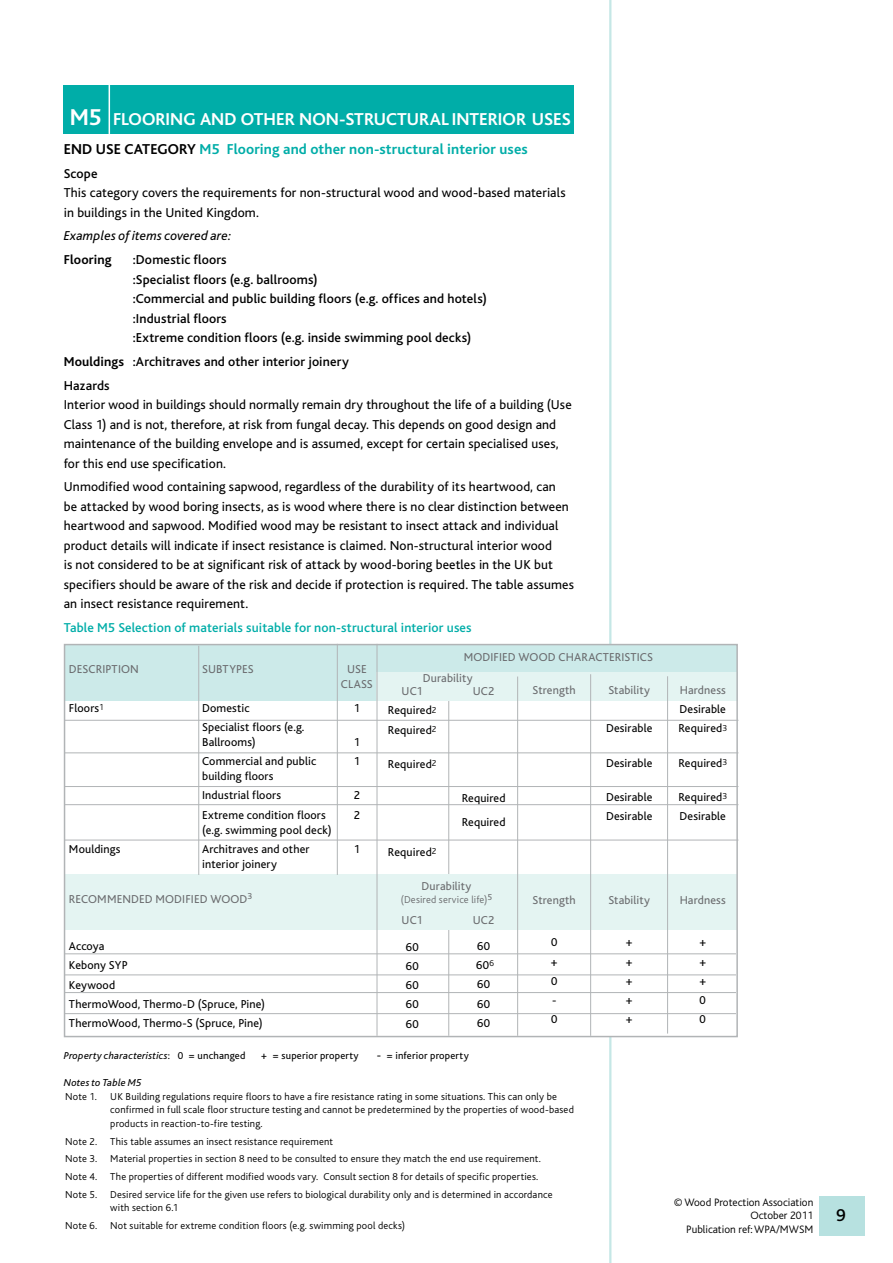
<style>
.page{position:relative;width:893px;height:1263px;background:#fff}
.page>*{position:absolute;margin:0;border:0;box-sizing:border-box;transform-origin:0 0}
.t1{font:700 18px "Bliss";color:#fff}
.t2{font:500 18px "Bliss";color:#000}
.t3{font:700 15px "Bliss";letter-spacing:.01em;color:#00ada8}
.t4{font:13.5px/19.5px "Bliss";letter-spacing:.01em;color:#000}
.t5{font:500 13.5px/19.5px "Bliss";letter-spacing:.01em;color:#000}
.t6{font:500 13.5px "Bliss";letter-spacing:.01em;color:#00ada8}
.t7{font:italic 13.5px "Bliss";letter-spacing:.015em;color:#000}
.t8{font:700 13.5px "Bliss";letter-spacing:.005em;color:#000}
.t9{font:12px/19.2px "Bliss";letter-spacing:.015em;color:#000}
.t10{font:12px/15px "Bliss";letter-spacing:.015em;color:#6b6c6f;text-align:center}
.t11{font:300 11.25px/13.5px "Bliss";color:#000;text-align:right}
.t12{font:300 10.5px/17.7px "Bliss";letter-spacing:.015em;color:#000}
.t13{font:italic 10.5px "Bliss";letter-spacing:.02em;color:#000}
.t14{font:10.5px "Bliss";letter-spacing:.02em;color:#000}
.t15{font:300 10.5px "Bliss";letter-spacing:.015em;color:#6b6c6f}
.s1{font-size:24px}
.s2{color:#000}
.s3{font-weight:700}
.s4{font-weight:300;font-size:9px}
.s5{color:#6b6c6f}
.s6{font-style:normal}
.s7{font-size:12px}
</style>
<div class="page">
<div style="left:819px;top:1196px;width:46px;height:40px;background:#b7e1e0"></div>
<hr style="left:609px;top:0;width:2px;height:1263px;background:#c5e7e6">
<div style="left:64px;top:645px;width:672px;height:392px;background:#fff"></div>
<hr style="left:448px;top:698px;width:1px;height:338px;background:#b1b4b6">
<div style="left:64px;top:645px;width:672px;height:55px;background:#cceae9"></div>
<div style="left:65px;top:875px;width:671px;height:55px;background:#e4f4f2"></div>
<div style="left:376px;top:673px;width:362px;height:28px;background:#e4f4f2"></div>
<hr style="left:198px;top:646px;width:1px;height:229px;background:#b1b4b6">
<hr style="left:337px;top:644px;width:1px;height:231px;background:#b1b4b6">
<hr style="left:65px;top:720px;width:673px;height:1px;background:#b1b4b6">
<hr style="left:65px;top:752px;width:673px;height:1px;background:#b1b4b6">
<hr style="left:65px;top:786px;width:673px;height:1px;background:#b1b4b6">
<hr style="left:65px;top:840px;width:673px;height:1px;background:#b1b4b6">
<hr style="left:65px;top:804px;width:673px;height:1px;background:#b1b4b6">
<hr style="left:377px;top:644px;width:1px;height:392px;background:#b1b4b6">
<hr style="left:517px;top:676px;width:1px;height:360px;background:#b1b4b6">
<hr style="left:590px;top:674px;width:1px;height:362px;background:#b1b4b6">
<hr style="left:667px;top:676px;width:1px;height:357px;background:#b1b4b6">
<div style="left:64px;top:85px;width:510px;height:49px;background:#00ada8"></div>
<hr style="left:65px;top:953px;width:671px;height:1px;background:#b1b4b6">
<hr style="left:65px;top:974px;width:671px;height:1px;background:#b1b4b6">
<hr style="left:65px;top:992px;width:671px;height:1px;background:#b1b4b6">
<hr style="left:65px;top:1013px;width:671px;height:1px;background:#b1b4b6">
<div style="left:64px;top:644px;width:674px;height:393px;border:2px solid #b1b4b6"></div>
<hr style="left:109px;top:85px;width:1px;height:49px;background:#fff">
<h1 class="t1" style="left:70px;top:110px;width:502px"><span class="s1">M5</span> FLOORING AND OTHER NON-STRUCTURAL INTERIOR USES</h1>
<p class="t3" style="left:64px;top:141px;width:466px"><span class="s2">END USE CATEGORY</span> M5 Flooring and other non-structural interior uses</p>
<p class="t5" style="left:64px;top:164px;width:35px">Scope</p>
<p class="t4" style="left:64px;top:183px;width:503px">This category covers the requirements for non-structural wood and wood-based materials in buildings in the United Kingdom.</p>
<p class="t7" style="left:64px;top:229px;width:169px">Examples of items covered are:</p>
<p class="t8" style="left:64px;top:253px;width:49px">Flooring</p>
<p class="t5" style="left:133px;top:250px;width:356px">:Domestic floors<br>:Specialist floors (e.g. ballrooms)<br>:Commercial and public building floors (e.g. offices and hotels) :Industrial floors<br>:Extreme condition floors (e.g. inside swimming pool decks)</p>
<p class="t5" style="left:64px;top:350px;width:287px;line-height:23.7px"><span class="s3">Mouldings</span> :Architraves and other interior joinery<br>Hazards</p>
<p class="t4" style="left:64px;top:395px;width:509px">Interior wood in buildings should normally remain dry throughout the life of a building (Use Class 1) and is not, therefore, at risk from fungal decay. This depends on good design and maintenance of the building envelope and is assumed, except for certain specialised uses, for this end use specification.</p>
<p class="t4" style="left:64px;top:477px;width:512px">Unmodified wood containing sapwood, regardless of the durability of its heartwood, can<br>be attacked by wood boring insects, as is wood where there is no clear distinction between heartwood and sapwood. Modified wood may be resistant to insect attack and individual product details will indicate if insect resistance is claimed. Non-structural interior wood<br>is not considered to be at significant risk of attack by wood-boring beetles in the UK but specifiers should be aware of the risk and decide if protection is required. The table assumes an insect resistance requirement.</p>
<p class="t6" style="left:64px;top:621px;width:409px">Table M5 Selection of materials suitable for non-structural interior uses</p>
<p class="t10" style="left:69px;top:662px;width:71px">DESCRIPTION</p>
<p class="t9" style="left:69px;top:698px;width:36px">Floors<span class="s4">1</span></p>
<p class="t9" style="left:69px;top:839px;width:53px">Mouldings</p>
<p class="t10" style="left:202px;top:662px;width:53px">SUBTYPES</p>
<p class="t9" style="left:202px;top:698px;width:104px">Domestic<br>Specialist floors (e.g.</p>
<p class="t9" style="left:202px;top:732px;width:116px">Ballrooms)<br>Commercial and public</p>
<p class="t9" style="left:202px;top:767px;width:125px">building floors<br>Industrial floors<br>Extreme condition floors</p>
<p class="t9" style="left:202px;top:820px;width:131px">(e.g. swimming pool deck)<br>Architraves and other</p>
<p class="t9" style="left:202px;top:854px;width:76px">interior joinery</p>
<p class="t10" style="left:69px;top:892px;width:185px">RECOMMENDED MODIFIED WOOD<sup>3</sup></p>
<p class="t9" style="left:69px;top:937px;width:198px">Accoya<br>Kebony SYP<br>Keywood<br>ThermoWood, Thermo-D (Spruce, Pine)<br>ThermoWood, Thermo-S (Spruce, Pine)</p>
<p class="t10" style="left:341px;top:662px;width:33px">USE<br>CLASS</p>
<p class="t9" style="left:354px;top:698px;width:8px">1</p>
<p class="t9" style="left:354px;top:732px;width:8px">1<br>1</p>
<p class="t9" style="left:354px;top:786px;width:8px">2<br>2</p>
<p class="t9" style="left:354px;top:839px;width:8px">1</p>
<p class="t10" style="left:464px;top:650px;width:191px">MODIFIED WOOD CHARACTERISTICS</p>
<p class="t10" style="left:423px;top:671px;width:51px">Durability</p>
<p class="t9" style="left:388px;top:682px;width:50px;text-align:center"><span class="s5">UC1<br></span>Required<span class="s4">2<br></span>Required<span class="s4">2</span></p>
<p class="t9" style="left:388px;top:755px;width:50px">Required<span class="s4">2</span></p>
<p class="t9" style="left:388px;top:842px;width:50px">Required<span class="s4">2</span></p>
<p class="t10" style="left:473px;top:684px;width:23px">UC2</p>
<p class="t9" style="left:462px;top:787px;width:45px;line-height:23.7px">Required<br>Required</p>
<p class="t10" style="left:422px;top:879px;width:51px">Durability</p>
<p class="t15" style="left:401px;top:894px;width:93px">(Desired service life)<sup>5</sup></p>
<p class="t10" style="left:402px;top:913px;width:23px">UC1</p>
<p class="t9" style="left:406px;top:937px;width:14px;text-align:justify">60<br>60<br>60<br>60<br>60</p>
<p class="t10" style="left:473px;top:912px;width:23px">UC2</p>
<p class="t9" style="left:476px;top:936px;width:20px">60<br>60<sup>6<br></sup>60<br>60<br>60</p>
<p class="t10" style="left:533px;top:683px;width:45px">Strength</p>
<p class="t10" style="left:533px;top:892px;width:45px">Strength</p>
<p class="t9" style="left:550px;top:933px;width:9px">0 +<br>0 -<br>0</p>
<p class="t10" style="left:608px;top:683px;width:43px">Stability</p>
<p class="t9" style="left:606px;top:719px;width:48px">Desirable</p>
<p class="t9" style="left:606px;top:753px;width:48px">Desirable</p>
<p class="t9" style="left:606px;top:788px;width:48px">Desirable<br>Desirable</p>
<p class="t10" style="left:608px;top:892px;width:43px">Stability</p>
<p class="t9" style="left:626px;top:933px;width:9px;text-align:justify">+ + + + +</p>
<p class="t13" style="left:64px;top:1050px;width:183px">Property characteristics<span class="s6">: 0 = unchanged</span></p>
<p class="t14" style="left:261px;top:1050px;width:99px">+ = superior property</p>
<p class="t14" style="left:377px;top:1050px;width:93px"><span class="s7">-</span> = inferior property</p>
<p class="t13" style="left:64px;top:1077px;width:79px">Notes to Table M5</p>
<p class="t12" style="left:65px;top:1088px;width:33px">Note 1.</p>
<p class="t12" style="left:110px;top:1090px;width:465px;line-height:13.5px">UK Building regulations require floors to have a fire resistance rating in some situations. This can only be confirmed in full scale floor structure testing and cannot be predetermined by the properties of wood-based products in reaction-to-fire testing.</p>
<p class="t12" style="left:65px;top:1132px;width:489px">Note 2. This table assumes an insect resistance requirement<br>Note 3. Material properties in section 8 need to be consulted to ensure they match the end use requirement.<br>Note 4. The properties of different modified woods vary. Consult section 8 for details of specific properties.<br>Note 5. Desired service life for the given use refers to biological durability only and is determined in accordance</p>
<p class="t12" style="left:65px;top:1199px;width:341px;text-indent:45px">with section 6.1<br>Note 6. Not suitable for extreme condition floors (e.g. swimming pool decks)</p>
<p class="t10" style="left:680px;top:683px;width:48px">Hardness</p>
<p class="t9" style="left:678px;top:700px;width:50px">Desirable<br>Required<span class="s4">3</span></p>
<p class="t9" style="left:678px;top:753px;width:50px">Required<span class="s4">3</span></p>
<p class="t9" style="left:678px;top:788px;width:50px">Required<span class="s4">3<br></span>Desirable</p>
<p class="t10" style="left:680px;top:892px;width:48px">Hardness</p>
<p class="t9" style="left:699px;top:933px;width:9px;text-align:justify">+ + + 0<br>0</p>
<p class="t11" style="left:674px;top:1195px;width:141px">© Wood Protection Association<br>October 2011<br>Publication ref: WPA/MWSM</p>
<h1 class="t2" style="left:836px;top:1206px;width:11px">9</h1>
</div>
